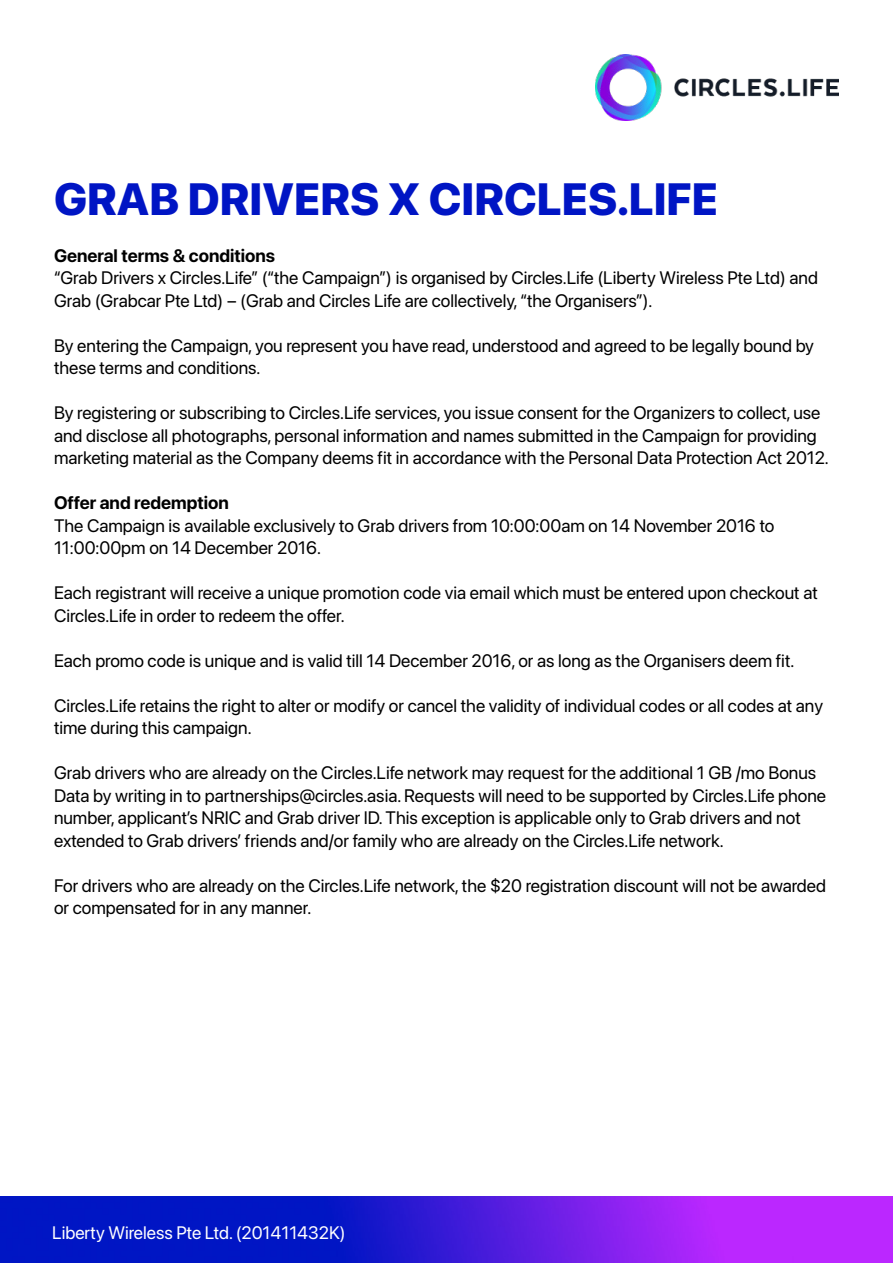
<style>
.page{position:relative;width:893px;height:1263px;background:#fff}
.page>*{position:absolute;margin:0;border:0;box-sizing:border-box;transform-origin:0 0}
.t1{font:800 45px "SF Pro Display";color:#0015c4}
.t2{font:18px/22.5px "SF Pro Display";color:#000}
.t3{font:700 18px "SF Pro Display";color:#000}
.t4{font:18px "SF Pro Display";color:#fff}
</style>
<div class="page">
<img style="left:0;top:1197px;width:893px;height:66px">
<img style="left:596px;top:54px;width:243px;height:66px">
<p class="t1" style="left:54px;top:173px;width:666px">GRAB DRIVERS X CIRCLES.LIFE</p>
<p class="t3" style="left:54px;top:245px;width:223px">General terms &amp; conditions</p>
<p class="t2" style="left:54px;top:267px;width:766px">“Grab Drivers x Circles.Life” (“the Campaign”) is organised by Circles.Life (Liberty Wireless Pte Ltd) and<br>Grab (Grabcar Pte Ltd) – (Grab and Circles Life are collectively, “the Organisers”).</p>
<p class="t2" style="left:54px;top:334px;width:761px">By entering the Campaign, you represent you have read, understood and agreed to be legally bound by these terms and conditions.</p>
<p class="t2" style="left:54px;top:402px;width:776px">By registering or subscribing to Circles.Life services, you issue consent for the Organizers to collect, use and disclose all photographs, personal information and names submitted in the Campaign for providing marketing material as the Company deems fit in accordance with the Personal Data Protection Act 2012.</p>
<p class="t3" style="left:54px;top:492px;width:176px">Offer and redemption</p>
<p class="t2" style="left:54px;top:514px;width:722px">The Campaign is available exclusively to Grab drivers from 10:00:00am on 14 November 2016 to<br>11:00:00pm on 14 December 2016.</p>
<p class="t2" style="left:54px;top:582px;width:765px">Each registrant will receive a unique promotion code via email which must be entered upon checkout at<br>Circles.Life in order to redeem the offer.</p>
<p class="t2" style="left:54px;top:649px;width:742px">Each promo code is unique and is valid till 14 December 2016, or as long as the Organisers deem fit.</p>
<p class="t2" style="left:54px;top:694px;width:771px">Circles.Life retains the right to alter or modify or cancel the validity of individual codes or all codes at any time during this campaign.</p>
<p class="t2" style="left:54px;top:762px;width:774px">Grab drivers who are already on the Circles.Life network may request for the additional 1 GB /mo Bonus Data by writing in to partnerships@circles.asia. Requests will need to be supported by Circles.Life phone number, applicant’s NRIC and Grab driver ID. This exception is applicable only to Grab drivers and not extended to Grab drivers’ friends and/or family who are already on the Circles.Life network.</p>
<p class="t2" style="left:54px;top:874px;width:774px">For drivers who are already on the Circles.Life network, the $20 registration discount will not be awarded or compensated for in any manner.</p>
<p class="t4" style="left:52px;top:1222px;width:295px">Liberty Wireless Pte Ltd. (201411432K)</p>
</div>
